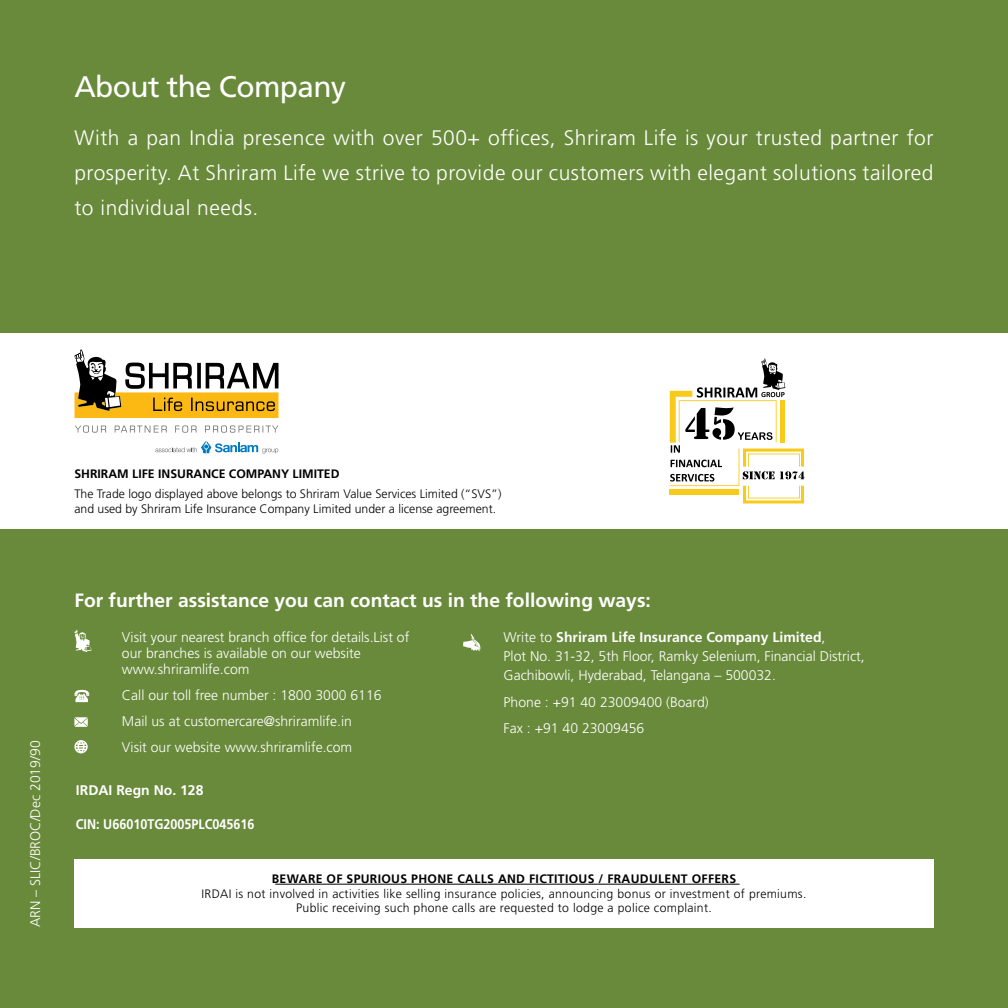
<style>
.page{position:relative;width:1008px;height:1008px;background:#698a3b}
.page>*{position:absolute;margin:0;border:0;box-sizing:border-box;transform-origin:0 0}
.t1{font:29.75px "Frutiger LT Std";letter-spacing:-.02em;color:#fff}
.t2{font:300 21px/35px "Frutiger LT Std";letter-spacing:.025em;color:#fff;text-align:justify}
.t3{font:700 19.25px "Frutiger LT Std";color:#fff}
.t4{font:300 14px/26.1px "Frutiger LT Std";color:#fff}
.t5{font:700 14px "Frutiger LT Std";color:#fff;scale:.9 1}
.t6{font:700 14px "Frutiger LT Std";color:#fff}
.t7{font:300 12.25px/14.7px "Frutiger LT Std";letter-spacing:.025em;color:#000;text-align:center}
.t8{font:300 12.25px/14.7px "Frutiger LT Std";color:#000}
.t9{font:700 12.25px "Frutiger LT Std";letter-spacing:.025em;color:#000}
.t10{font:700 12.25px "Frutiger LT Std";color:#000}
.s1{font-weight:700}
</style>
<div class="page">
<div style="left:0;top:333px;width:1008px;height:196px;background:#fff"></div>
<svg style="left:74px;top:630px;width:17px;height:22px"></svg>
<svg style="left:74px;top:690px;width:15px;height:12px"></svg>
<svg style="left:74px;top:717px;width:14px;height:10px"></svg>
<svg style="left:74px;top:740px;width:14px;height:13px"></svg>
<svg style="left:463px;top:634px;width:18px;height:18px"></svg>
<div style="left:74px;top:859px;width:860px;height:68px;background:#fff"></div>
<hr style="left:275px;top:884px;width:465px;height:1px;background:#000">
<svg style="left:74px;top:349px;width:205px;height:69px"></svg>
<svg style="left:75px;top:425px;width:204px;height:8px"></svg>
<svg style="left:155px;top:441px;width:123px;height:13px"></svg>
<svg style="left:670px;top:359px;width:135px;height:145px"></svg>
<h1 class="t1" style="left:74px;top:69px;width:273px">About the Company</h1>
<h2 class="t2" style="left:74px;top:120px;width:861px">With a pan India presence with over 500+ offices, Shriram Life is your trusted partner for prosperity. At Shriram Life we strive to provide our customers with elegant solutions tailored to individual needs.</h2>
<p class="t4" style="left:23px;top:927px;width:188px;rotate:-90deg">ARN – SLIC/BROC/Dec 2019/90</p>
<p class="t10" style="left:74px;top:467px;width:267px">SHRIRAM LIFE INSURANCE COMPANY LIMITED</p>
<p class="t8" style="left:74px;top:486px;width:429px">The Trade logo displayed above belongs to Shriram Value Services Limited (“SVS”) and used by Shriram Life Insurance Company Limited under a license agreement.</p>
<h3 class="t3" style="left:74px;top:589px;width:578px">For further assistance you can contact us in the following ways:</h3>
<p class="t4" style="left:504px;top:628px;width:363px;line-height:19.2px">Write to <span class="s1">Shriram Life Insurance Company Limited</span>,<br>Plot No. 31-32, 5th Floor, Ramky Selenium, Financial District,<br>Gachibowli, Hyderabad, Telangana – 500032.</p>
<p class="t4" style="left:504px;top:689px;width:207px">Phone : +91 40 23009400 (Board)<br>Fax : +91 40 23009456</p>
<p class="t4" style="left:122px;top:629px;width:289px;line-height:16.1px">Visit your nearest branch office for details.List of our branches is available on our website www.shriramlife.com</p>
<p class="t4" style="left:122px;top:683px;width:261px">Call our toll free number : 1800 3000 6116<br>Mail us at customercare@shriramlife.in<br>Visit our website www.shriramlife.com</p>
<p class="t6" style="left:76px;top:782px;width:129px">IRDAI Regn No. 128</p>
<p class="t5" style="left:76px;top:816px;width:200px">CIN: U66010TG2005PLC045616</p>
<p class="t9" style="left:272px;top:871px;width:466px">BEWARE OF SPURIOUS PHONE CALLS AND FICTITIOUS / FRAUDULENT OFFERS</p>
<p class="t7" style="left:202px;top:886px;width:606px">IRDAI is not involved in activities like selling insurance policies, announcing bonus or investment of premiums.<br>Public receiving such phone calls are requested to lodge a police complaint.</p>
</div>
